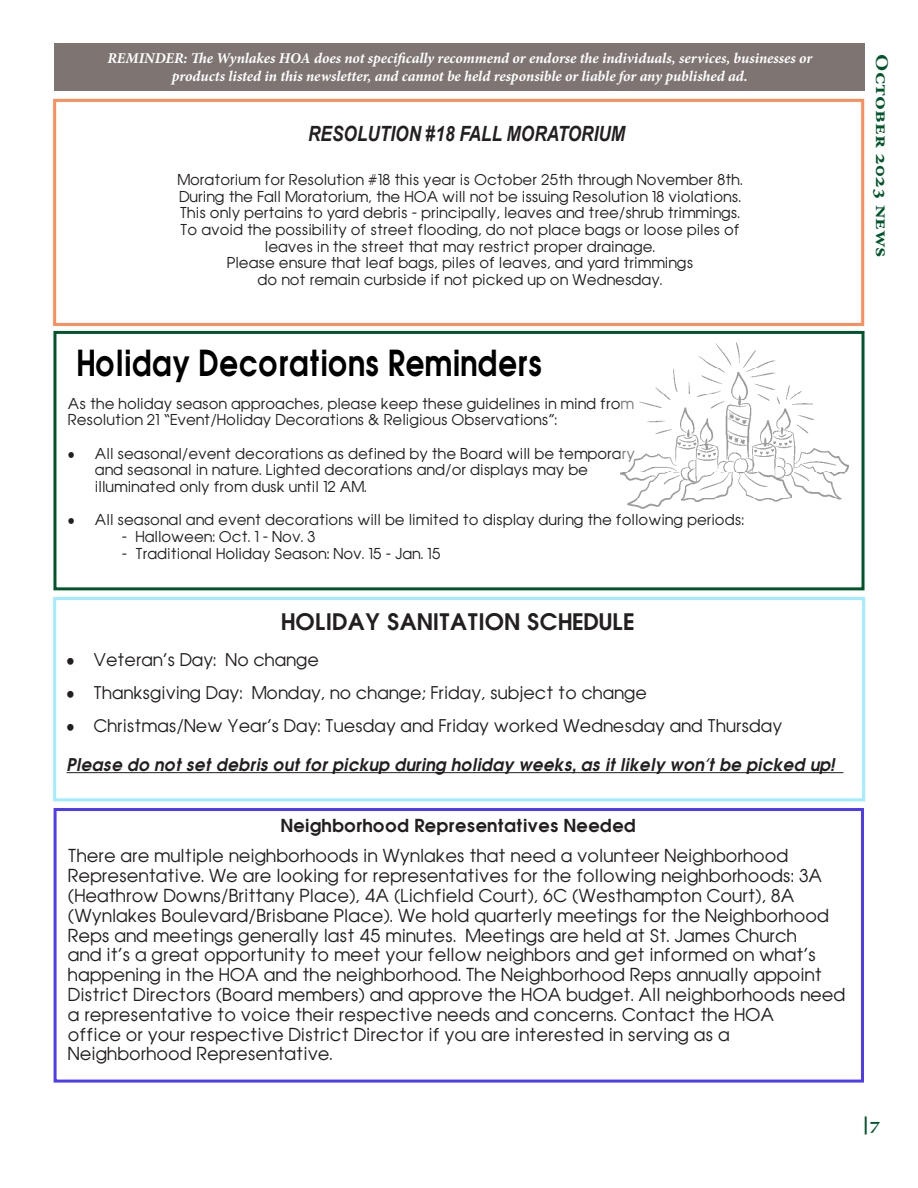
<style>
.page{position:relative;width:918px;height:1188px;background:#fff}
.page>*{position:absolute;margin:0;border:0;box-sizing:border-box;transform-origin:0 0}
.t1{font:700 33px "Avant Garde";color:#000;scale:.83 1}
.t2{font:italic 700 21px "Arial Narrow";color:#231f20}
.t3{font:700 21px "Avant Garde";color:#231f20}
.t4{font:700 18px "Minion Pro";color:#00562b;scale:1.25 1}
.t5{font:16.5px/19.8px "Avant Garde";color:#231f20}
.t6{font:700 16.5px "Avant Garde";color:#231f20}
.t7{font:16.2px "Avant Garde";color:#231f20}
.t8{font:italic 700 16.2px "Avant Garde";color:#231f20;scale:.95 1}
.t9{font:italic 700 15px/18px "Minion Pro";letter-spacing:-.005em;color:#fff;text-align:center}
.t10{font:13.8px/16.6px "Avant Garde";color:#231f20}
</style>
<div class="page">
<div style="left:54px;top:808px;width:810px;height:275px;border:3px solid #4e3cf5"></div>
<div style="left:53px;top:597px;width:812px;height:204px;border:3px solid #9fedff"></div>
<img style="left:620px;top:343px;width:229px;height:166px">
<div style="left:53px;top:331px;width:812px;height:259px;border:3px solid #00562b"></div>
<hr style="left:67px;top:772px;width:776px;height:1px;background:#231f20">
<div style="left:55px;top:43px;width:810px;height:47px;background:#7e7573"></div>
<div style="left:53px;top:99px;width:811px;height:227px;border:3px solid #ff8d5b"></div>
<p class="t9" style="left:107px;top:49px;width:706px">REMINDER: The Wynlakes HOA does not specifically recommend or endorse the individuals, services, businesses or products listed in this newsletter, and cannot be held responsible or liable for any published ad.</p>
<h2 class="t2" style="left:308px;top:118px;width:319px">RESOLUTION #18 FALL MORATORIUM</h2>
<p class="t10" style="left:177px;top:171px;width:567px;text-align:center">Moratorium for Resolution #18 this year is October 25th through November 8th.<br>During the Fall Moratorium, the HOA will not be issuing Resolution 18 violations.<br>This only pertains to yard debris - principally, leaves and tree/shrub trimmings.<br>To avoid the possibility of street flooding, do not place bags or loose piles of leaves in the street that may restrict proper drainage.<br>Please ensure that leaf bags, piles of leaves, and yard trimmings<br>do not remain curbside if not picked up on Wednesday.</p>
<h3 class="t4" style="left:895px;top:54px;width:164px;rotate:90deg">October 2023 news</h3>
<h1 class="t1" style="left:77px;top:340px;width:563px">Holiday Decorations Reminders</h1>
<p class="t10" style="left:68px;top:395px;width:568px">As the holiday season approaches, please keep these guidelines in mind from<br>Resolution 21 “Event/Holiday Decorations &amp; Religious Observations”:</p>
<p class="t10" style="left:95px;top:445px;width:541px;text-indent:-27px">• All seasonal/event decorations as defined by the Board will be temporary and seasonal in nature. Lighted decorations and/or displays may be illuminated only from dusk until 12 AM.</p>
<p class="t10" style="left:68px;top:512px;width:678px">• All seasonal and event decorations will be limited to display during the following periods:</p>
<p class="t10" style="left:122px;top:528px;width:195px">- Halloween: Oct. 1 - Nov. 3</p>
<p class="t10" style="left:122px;top:545px;width:320px">- Traditional Holiday Season: Nov. 15 - Jan. 15</p>
<h2 class="t3" style="left:281px;top:607px;width:355px">HOLIDAY SANITATION SCHEDULE</h2>
<p class="t7" style="left:67px;top:649px;width:254px">• Veteran’s Day: No change</p>
<p class="t7" style="left:67px;top:682px;width:582px">• Thanksgiving Day: Monday, no change; Friday, subject to change</p>
<p class="t7" style="left:67px;top:715px;width:717px">• Christmas/New Year’s Day: Tuesday and Friday worked Wednesday and Thursday</p>
<p class="t8" style="left:67px;top:753px;width:814px">Please do notsetdebris outforpickup during holiday weeks,as itlikely won’tbe picked up!</p>
<p class="t6" style="left:281px;top:814px;width:357px">Neighborhood Representatives Needed</p>
<p class="t5" style="left:68px;top:846px;width:779px">There are multiple neighborhoods in Wynlakes that need a volunteer Neighborhood Representative. We are looking for representatives for the following neighborhoods: 3A (Heathrow Downs/Brittany Place), 4A (Lichfield Court), 6C (Westhampton Court), 8A (Wynlakes Boulevard/Brisbane Place). We hold quarterly meetings for the Neighborhood Reps and meetings generally last 45 minutes. Meetings are held at St. James Church<br>and it’s a great opportunity to meet your fellow neighbors and get informed on what’s happening in the HOA and the neighborhood. The Neighborhood Reps annually appoint District Directors (Board members) and approve the HOA budget. All neighborhoods need a representative to voice their respective needs and concerns. Contact the HOA<br>office or your respective District Director if you are interested in serving as a Neighborhood Representative.</p>
<h3 class="t4" style="left:863px;top:1111px;width:16px">|7</h3>
</div>
